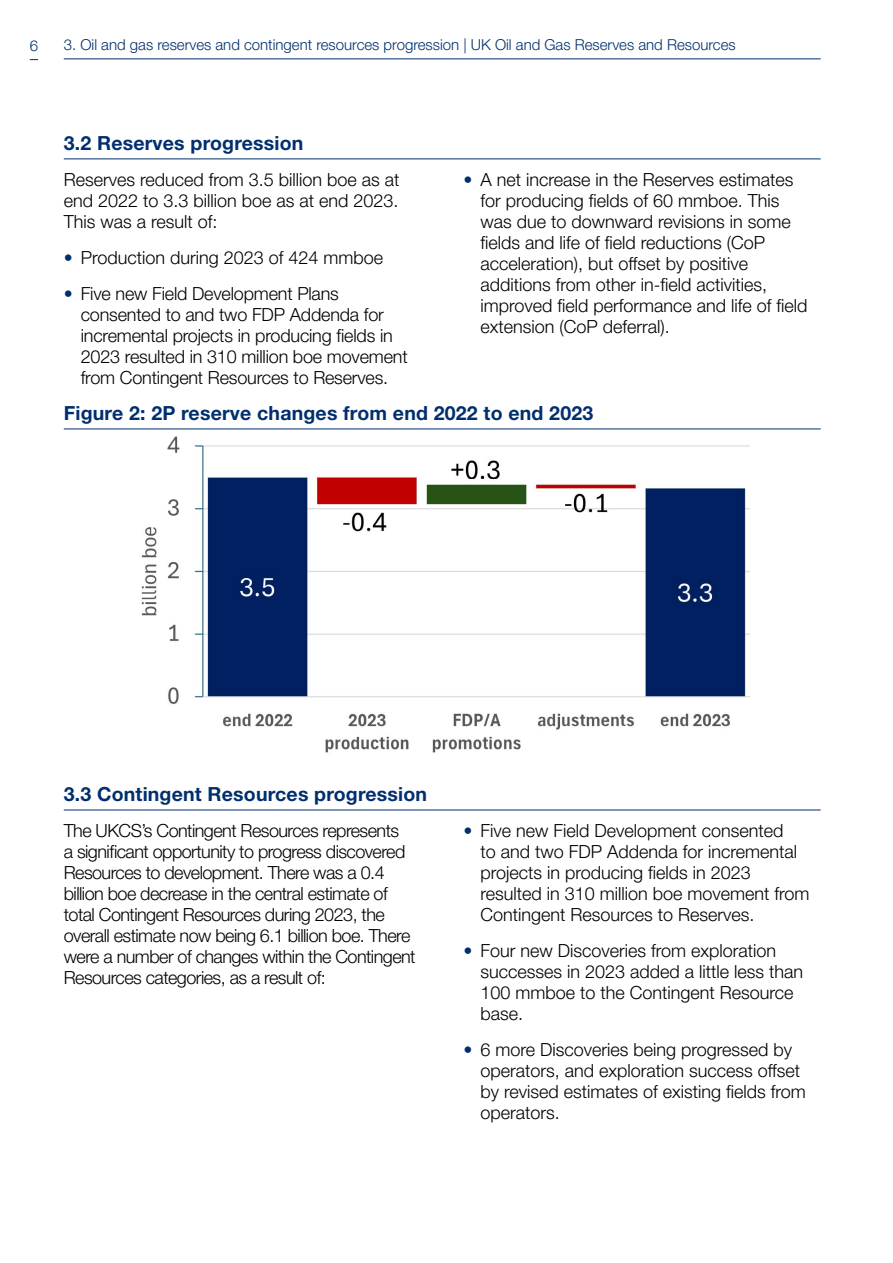
<style>
.page{position:relative;width:893px;height:1263px;background:#fff}
.page>*{position:absolute;margin:0;border:0;box-sizing:border-box;transform-origin:0 0}
.sub-heading_bottom_Rule{font:700 19.5px "Helvetica Neue LT Pro";letter-spacing:.01em;color:#002f6e}
.body_copy{font:300 18px/21px "Helvetica Neue LT Pro";color:#000}
.body_copy-2{font:300 18px/21px "Helvetica Neue LT Pro";letter-spacing:-.03em;color:#000}
.t1{font:300 15px "Helvetica Neue LT Pro";color:#002f6e}
.s1{color:#002f6e}
</style>
<div class="page">
<hr style="left:64px;top:58px;width:757px;height:1px;background:#002f6e">
<hr style="left:64px;top:159px;width:757px;height:1px;background:#002f6e">
<hr style="left:64px;top:429px;width:757px;height:1px;background:#002f6e">
<img style="left:141px;top:437px;width:609px;height:316px">
<hr style="left:64px;top:810px;width:757px;height:1px;background:#002f6e">
<p class="t1" style="left:30px;top:36px;width:10px">6</p>
<p class="t1" style="left:64px;top:35px;width:673px">3. Oil and gas reserves and contingent resources progression | UK Oil and Gas Reserves and Resources</p>
<p class="sub-heading_bottom_Rule" style="left:64px;top:131px;width:241px">3.2 Reserves progression</p>
<p class="body_copy" style="left:64px;top:169px;width:337px;text-align:justify">Reserves reduced from 3.5 billion boe as at end 2022 to 3.3 billion boe as at end 2023.<br>This was a result of:</p>
<p class="body_copy" style="left:64px;top:247px;width:321px"><span class="s1">•</span> Production during 2023 of 424 mmboe</p>
<p class="body_copy" style="left:81px;top:283px;width:328px;text-indent:-17px"><span class="s1">•</span> Five new Field Development Plans consented to and two FDP Addenda for incremental projects in producing fields in 2023 resulted in 310 million boe movement from Contingent Resources to Reserves.</p>
<p class="body_copy" style="left:480px;top:169px;width:329px;text-indent:-17px"><span class="s1">•</span> A net increase in the Reserves estimates for producing fields of 60 mmboe. This was due to downward revisions in some fields and life of field reductions (CoP acceleration), but offset by positive additions from other in-field activities, improved field performance and life of field extension (CoP deferral).</p>
<p class="sub-heading_bottom_Rule" style="left:64px;top:401px;width:531px">Figure 2: 2P reserve changes from end 2022 to end 2023</p>
<p class="sub-heading_bottom_Rule" style="left:64px;top:782px;width:365px">3.3 Contingent Resources progression</p>
<p class="body_copy-2" style="left:64px;top:820px;width:353px">The UKCS’s Contingent Resources represents<br>a significant opportunity to progress discovered Resources to development. There was a 0.4 billion boe decrease in the central estimate of total Contingent Resources during 2023, the overall estimate now being 6.1 billion boe. There were a number of changes within the Contingent Resources categories, as a result of:</p>
<p class="body_copy" style="left:480px;top:820px;width:331px;text-indent:-17px"><span class="s1">•</span> Five new Field Development consented<br>to and two FDP Addenda for incremental projects in producing fields in 2023 resulted in 310 million boe movement from Contingent Resources to Reserves.</p>
<p class="body_copy" style="left:480px;top:940px;width:324px;text-indent:-17px"><span class="s1">•</span> Four new Discoveries from exploration successes in 2023 added a little less than<br>100 mmboe to the Contingent Resource base.</p>
<p class="body_copy" style="left:480px;top:1039px;width:327px;text-indent:-17px"><span class="s1">•</span> 6 more Discoveries being progressed by operators, and exploration success offset by revised estimates of existing fields from operators.</p>
</div>
